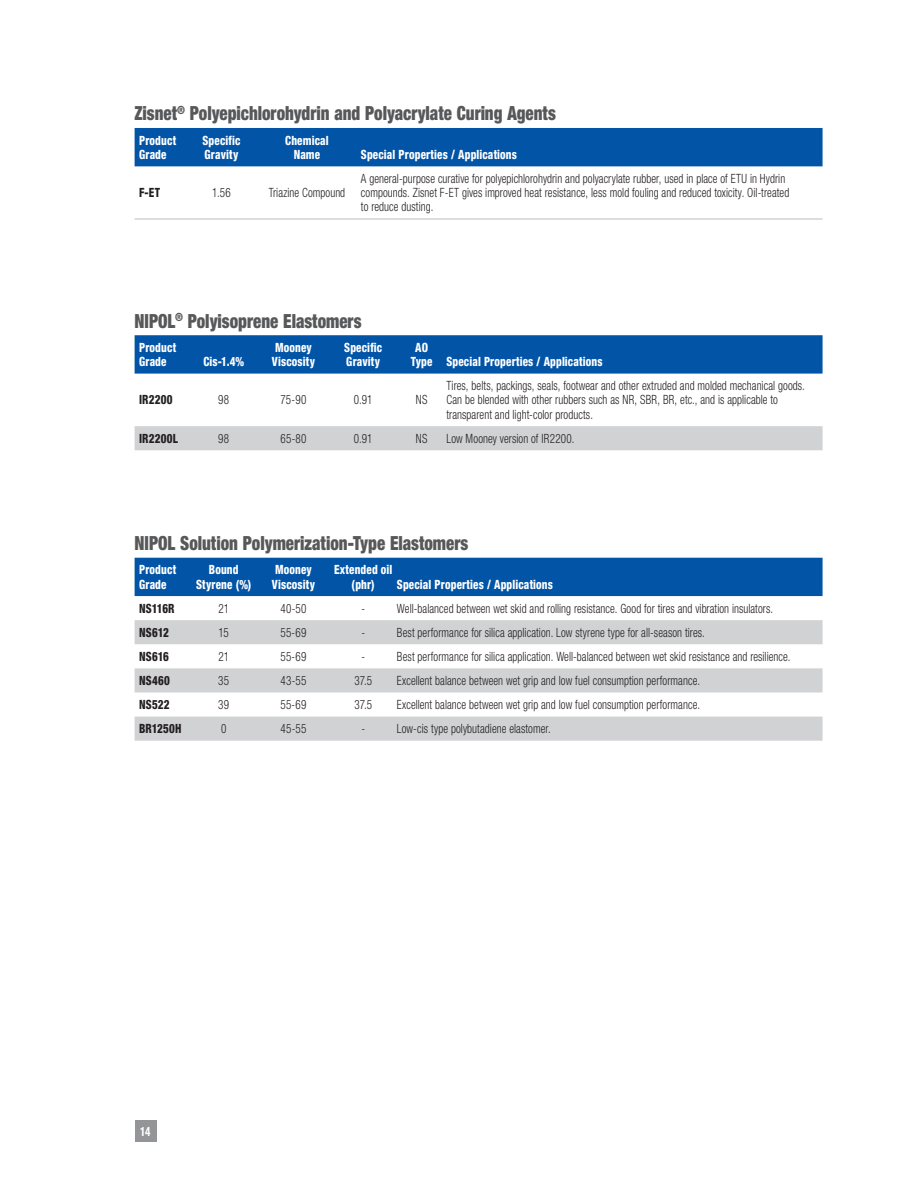
<style>
.page{position:relative;width:918px;height:1188px;background:#fff}
.page>*{position:absolute;margin:0;border:0;box-sizing:border-box;transform-origin:0 0}
.Table_Headline{font:900 condensed 19.5px "Helvetica Neue LT Std";color:#57585a;scale:.87 1}
.Table_text{font:300 condensed 12.75px/14.2px "Helvetica Neue LT Std";letter-spacing:.005em;color:#231f20;scale:.87 1}
.Table_subheads{font:800 condensed 12.75px/14.2px "Helvetica Neue LT Std";letter-spacing:.01em;color:#fff;scale:.87 1}
.Table_text-2{font:800 condensed 12.75px "Helvetica Neue LT Std";letter-spacing:.015em;color:#231f20;scale:.87 1}
.t1{font:700 condensed 12.75px "Helvetica Neue LT Std";color:#fff;scale:.87 1}
</style>
<div class="page">
<div style="left:135px;top:128px;width:688px;height:38px;background:#0154a6"></div>
<hr style="left:135px;top:218px;width:55px;height:2px;background:#d1d2d4">
<hr style="left:190px;top:218px;width:63px;height:2px;background:#d1d2d4">
<hr style="left:253px;top:218px;width:108px;height:2px;background:#d1d2d4">
<hr style="left:361px;top:218px;width:462px;height:2px;background:#d1d2d4">
<div style="left:135px;top:558px;width:688px;height:38px;background:#0154a6"></div>
<svg style="left:135px;top:620px;width:688px;height:121px;fill:#d1d2d4"></svg>
<div style="left:135px;top:335px;width:688px;height:39px;background:#0154a6"></div>
<div style="left:135px;top:426px;width:688px;height:24px;background:#d1d2d4"></div>
<div style="left:135px;top:1120px;width:21px;height:21px;background:#939598"></div>
<p class="Table_Headline" style="left:135px;top:102px;width:486px">Zisnet<sup>®</sup> Polyepichlorohydrin and Polyacrylate Curing Agents</p>
<p class="Table_subheads" style="left:139px;top:133px;width:44px">Product<br>Grade</p>
<p class="Table_subheads" style="left:203px;top:133px;width:45px">Specific<br>Gravity</p>
<p class="Table_subheads" style="left:285px;top:133px;width:51px;text-align:center">Chemical<br>Name</p>
<p class="Table_subheads" style="left:361px;top:147px;width:181px">Special Properties / Applications</p>
<p class="Table_text-2" style="left:139px;top:185px;width:26px">F-ET</p>
<p class="Table_text" style="left:212px;top:185px;width:23px">1.56</p>
<p class="Table_text" style="left:269px;top:185px;width:89px">Triazine Compound</p>
<p class="Table_text" style="left:361px;top:171px;width:494px">A general-purpose curative for polyepichlorohydrin and polyacrylate rubber, used in place of ETU in Hydrin compounds. Zisnet F-ET gives improved heat resistance, less mold fouling and reduced toxicity. Oil-treated to reduce dusting.</p>
<p class="Table_Headline" style="left:135px;top:309px;width:263px">NIPOL<sup>®</sup> Polyisoprene Elastomers</p>
<p class="Table_subheads" style="left:139px;top:340px;width:44px">Product<br>Grade</p>
<p class="Table_subheads" style="left:272px;top:340px;width:51px">Mooney<br>Viscosity</p>
<p class="Table_subheads" style="left:344px;top:340px;width:45px">Specific<br>Gravity</p>
<p class="Table_subheads" style="left:411px;top:340px;width:26px;text-align:center">AO<br>Type</p>
<p class="Table_subheads" style="left:203px;top:354px;width:48px">Cis-1.4%</p>
<p class="Table_text-2" style="left:139px;top:392px;width:40px">IR2200</p>
<p class="Table_text" style="left:218px;top:393px;width:14px">98</p>
<p class="Table_text" style="left:281px;top:393px;width:31px">75-90</p>
<p class="Table_text" style="left:354px;top:393px;width:23px">0.91</p>
<p class="Table_text" style="left:416px;top:393px;width:15px">NS</p>
<p class="Table_subheads" style="left:446px;top:354px;width:181px">Special Properties / Applications</p>
<p class="Table_text" style="left:446px;top:378px;width:414px">Tires, belts, packings, seals, footwear and other extruded and molded mechanical goods.<br>Can be blended with other rubbers such as NR, SBR, BR, etc., and is applicable to transparent and light-color products.</p>
<p class="Table_text-2" style="left:139px;top:430px;width:46px">IR2200L</p>
<p class="Table_text" style="left:218px;top:431px;width:14px">98</p>
<p class="Table_text" style="left:281px;top:431px;width:31px">65-80</p>
<p class="Table_text" style="left:354px;top:431px;width:23px">0.91</p>
<p class="Table_text" style="left:416px;top:431px;width:15px">NS</p>
<p class="Table_text" style="left:447px;top:431px;width:149px">Low Mooney version of IR2200.</p>
<p class="Table_Headline" style="left:135px;top:531px;width:385px">NIPOL Solution Polymerization-Type Elastomers</p>
<p class="Table_subheads" style="left:139px;top:562px;width:44px">Product<br>Grade</p>
<p class="Table_subheads" style="left:196px;top:562px;width:65px;text-align:center">Bound<br>Styrene (%)</p>
<p class="Table_subheads" style="left:272px;top:562px;width:51px">Mooney<br>Viscosity</p>
<p class="Table_subheads" style="left:334px;top:562px;width:69px;text-align:center">Extended oil (phr)</p>
<p class="Table_subheads" style="left:397px;top:577px;width:181px">Special Properties / Applications</p>
<p class="Table_text-2" style="left:139px;top:600px;width:42px">NS116R</p>
<p class="Table_text" style="left:218px;top:601px;width:14px">21</p>
<p class="Table_text" style="left:280px;top:601px;width:31px">40-50</p>
<p class="Table_text" style="left:361px;top:601px;width:6px">-</p>
<p class="Table_text" style="left:397px;top:601px;width:434px">Well-balanced between wet skid and rolling resistance. Good for tires and vibration insulators.</p>
<p class="Table_text-2" style="left:139px;top:624px;width:36px">NS612</p>
<p class="Table_text" style="left:219px;top:625px;width:13px">15</p>
<p class="Table_text" style="left:280px;top:625px;width:31px">55-69</p>
<p class="Table_text" style="left:361px;top:625px;width:6px">-</p>
<p class="Table_text" style="left:397px;top:625px;width:355px">Best performance for silica application. Low styrene type for all-season tires.</p>
<p class="Table_text-2" style="left:139px;top:648px;width:36px">NS616</p>
<p class="Table_text" style="left:218px;top:649px;width:14px">21</p>
<p class="Table_text" style="left:280px;top:649px;width:31px">55-69</p>
<p class="Table_text" style="left:361px;top:649px;width:6px">-</p>
<p class="Table_text" style="left:397px;top:649px;width:454px">Best performance for silica application. Well-balanced between wet skid resistance and resilience.</p>
<p class="Table_text-2" style="left:139px;top:673px;width:37px">NS460</p>
<p class="Table_text" style="left:218px;top:673px;width:14px">35</p>
<p class="Table_text" style="left:281px;top:673px;width:31px">43-55</p>
<p class="Table_text" style="left:354px;top:673px;width:22px">37.5</p>
<p class="Table_text" style="left:397px;top:673px;width:350px">Excellent balance between wet grip and low fuel consumption performance.</p>
<p class="Table_text-2" style="left:139px;top:697px;width:36px">NS522</p>
<p class="Table_text" style="left:218px;top:697px;width:14px">39</p>
<p class="Table_text" style="left:280px;top:697px;width:31px">55-69</p>
<p class="Table_text" style="left:354px;top:697px;width:22px">37.5</p>
<p class="Table_text" style="left:397px;top:697px;width:350px">Excellent balance between wet grip and low fuel consumption performance.</p>
<p class="Table_text-2" style="left:139px;top:721px;width:50px">BR1250H</p>
<p class="Table_text" style="left:221px;top:721px;width:8px">0</p>
<p class="Table_text" style="left:280px;top:721px;width:31px">45-55</p>
<p class="Table_text" style="left:361px;top:721px;width:6px">-</p>
<p class="Table_text" style="left:397px;top:721px;width:178px">Low-cis type polybutadiene elastomer.</p>
<p class="t1" style="left:140px;top:1124px;width:13px">14</p>
</div>
